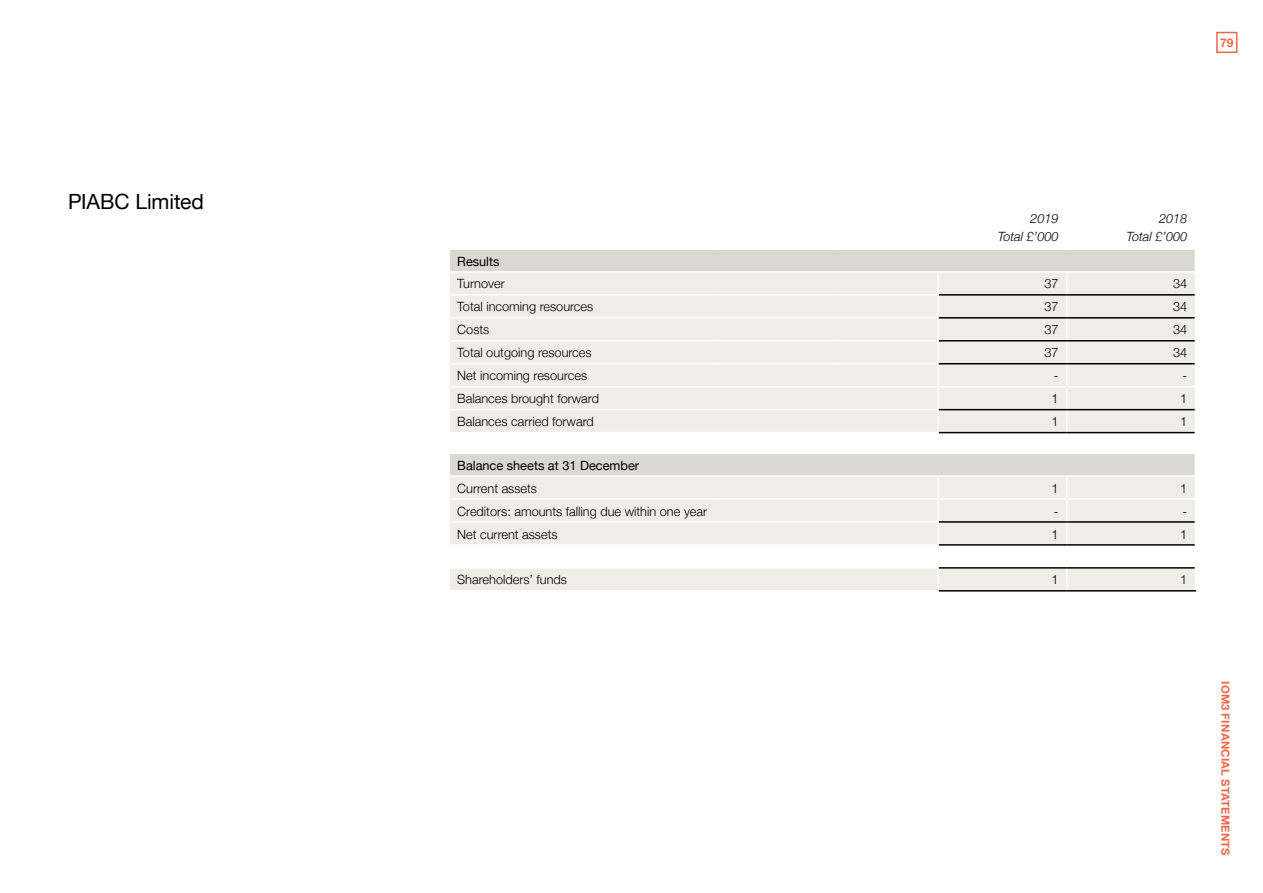
<style>
.page{position:relative;width:1263px;height:893px;background:#fff}
.page>*{position:absolute;margin:0;border:0;box-sizing:border-box;transform-origin:0 0}
.t1{font:21px "Helvetica Neue";letter-spacing:-.005em;color:#000}
.t2{font:300 12.75px "Helvetica Neue";color:#000}
.t3{font:12.75px "Helvetica Neue";color:#000}
.t4{font:italic 300 12.75px/18px "Helvetica Neue";color:#000;text-align:right}
.t5{font:700 12px "Helvetica Neue";color:#ed6849}
.t6{font:700 11.25px "Helvetica Neue";letter-spacing:.02em;color:#ed6849}
</style>
<div class="page">
<div style="left:1216px;top:32px;width:21px;height:21px;border:2px solid #ed6849"></div>
<div style="left:450px;top:250px;width:745px;height:21px;background:#dbd8d2"></div>
<div style="left:450px;top:273px;width:745px;height:317px;background:#efede7"></div>
<svg style="left:450px;top:433px;width:745px;height:134px;fill:#efede7"></svg>
<hr style="left:937px;top:273px;width:2px;height:21px;background:#fff">
<hr style="left:448px;top:294px;width:270px;height:2px;background:#fff">
<hr style="left:718px;top:294px;width:118px;height:2px;background:#fff">
<hr style="left:836px;top:294px;width:103px;height:2px;background:#fff">
<hr style="left:937px;top:296px;width:2px;height:21px;background:#fff">
<hr style="left:448px;top:317px;width:270px;height:2px;background:#fff">
<hr style="left:718px;top:317px;width:118px;height:2px;background:#fff">
<hr style="left:836px;top:317px;width:103px;height:2px;background:#fff">
<hr style="left:937px;top:319px;width:2px;height:21px;background:#fff">
<hr style="left:448px;top:340px;width:270px;height:1px;background:#fff">
<hr style="left:718px;top:340px;width:118px;height:1px;background:#fff">
<hr style="left:836px;top:340px;width:103px;height:1px;background:#fff">
<hr style="left:937px;top:341px;width:2px;height:22px;background:#fff">
<hr style="left:448px;top:363px;width:270px;height:1px;background:#fff">
<hr style="left:718px;top:363px;width:118px;height:1px;background:#fff">
<hr style="left:836px;top:363px;width:103px;height:1px;background:#fff">
<hr style="left:937px;top:364px;width:2px;height:22px;background:#fff">
<hr style="left:448px;top:386px;width:270px;height:1px;background:#fff">
<hr style="left:718px;top:386px;width:118px;height:1px;background:#fff">
<hr style="left:836px;top:386px;width:102px;height:1px;background:#fff">
<hr style="left:938px;top:386px;width:129px;height:1px;background:#fff">
<hr style="left:937px;top:387px;width:2px;height:22px;background:#fff">
<hr style="left:1067px;top:386px;width:129px;height:1px;background:#fff">
<hr style="left:448px;top:409px;width:270px;height:1px;background:#fff">
<hr style="left:718px;top:409px;width:118px;height:1px;background:#fff">
<hr style="left:836px;top:409px;width:103px;height:1px;background:#fff">
<hr style="left:937px;top:410px;width:2px;height:22px;background:#fff">
<svg style="left:1066px;top:273px;width:1px;height:159px"></svg>
<hr style="left:448px;top:432px;width:270px;height:1px;background:#fff">
<hr style="left:718px;top:432px;width:118px;height:1px;background:#fff">
<hr style="left:836px;top:432px;width:103px;height:1px;background:#fff">
<hr style="left:448px;top:452px;width:270px;height:2px;background:#fff">
<hr style="left:718px;top:452px;width:118px;height:2px;background:#fff">
<hr style="left:836px;top:452px;width:102px;height:2px;background:#fff">
<hr style="left:938px;top:452px;width:129px;height:2px;background:#fff">
<hr style="left:1067px;top:452px;width:129px;height:2px;background:#fff">
<hr style="left:448px;top:475px;width:270px;height:2px;background:#fff">
<hr style="left:718px;top:475px;width:118px;height:2px;background:#fff">
<hr style="left:836px;top:475px;width:102px;height:2px;background:#fff">
<hr style="left:938px;top:475px;width:129px;height:2px;background:#fff">
<hr style="left:937px;top:477px;width:2px;height:21px;background:#fff">
<hr style="left:1067px;top:475px;width:129px;height:2px;background:#fff">
<hr style="left:448px;top:498px;width:270px;height:2px;background:#fff">
<hr style="left:718px;top:498px;width:118px;height:2px;background:#fff">
<hr style="left:836px;top:498px;width:102px;height:2px;background:#fff">
<hr style="left:938px;top:498px;width:129px;height:2px;background:#fff">
<hr style="left:937px;top:500px;width:2px;height:21px;background:#fff">
<hr style="left:1067px;top:498px;width:129px;height:2px;background:#fff">
<hr style="left:448px;top:521px;width:270px;height:2px;background:#fff">
<hr style="left:718px;top:521px;width:118px;height:2px;background:#fff">
<hr style="left:836px;top:521px;width:103px;height:2px;background:#fff">
<hr style="left:937px;top:523px;width:2px;height:21px;background:#fff">
<hr style="left:448px;top:544px;width:270px;height:2px;background:#fff">
<hr style="left:718px;top:544px;width:118px;height:2px;background:#fff">
<hr style="left:836px;top:544px;width:103px;height:2px;background:#fff">
<hr style="left:937px;top:546px;width:2px;height:21px;background:#fff">
<hr style="left:448px;top:567px;width:270px;height:2px;background:#fff">
<hr style="left:718px;top:567px;width:118px;height:2px;background:#fff">
<hr style="left:836px;top:567px;width:103px;height:2px;background:#fff">
<hr style="left:937px;top:569px;width:2px;height:21px;background:#fff">
<svg style="left:1066px;top:477px;width:1px;height:113px"></svg>
<hr style="left:939px;top:294px;width:128px;height:2px;background:#000">
<hr style="left:1067px;top:294px;width:128px;height:2px;background:#000">
<hr style="left:939px;top:340px;width:128px;height:1px;background:#000">
<hr style="left:1067px;top:340px;width:128px;height:1px;background:#000">
<hr style="left:939px;top:363px;width:128px;height:1px;background:#000">
<hr style="left:1067px;top:363px;width:128px;height:1px;background:#000">
<hr style="left:939px;top:409px;width:128px;height:1px;background:#000">
<hr style="left:1067px;top:409px;width:128px;height:1px;background:#000">
<hr style="left:939px;top:521px;width:128px;height:2px;background:#000">
<hr style="left:1067px;top:521px;width:128px;height:2px;background:#000">
<hr style="left:939px;top:544px;width:128px;height:2px;background:#000">
<hr style="left:1067px;top:544px;width:128px;height:2px;background:#000">
<hr style="left:939px;top:567px;width:128px;height:2px;background:#000">
<hr style="left:1067px;top:567px;width:128px;height:2px;background:#000">
<hr style="left:939px;top:590px;width:128px;height:2px;background:#000">
<hr style="left:1067px;top:590px;width:129px;height:2px;background:#000">
<hr style="left:939px;top:432px;width:128px;height:1px;background:#000">
<hr style="left:1067px;top:432px;width:128px;height:1px;background:#000">
<hr style="left:939px;top:317px;width:128px;height:2px;background:#000">
<hr style="left:1067px;top:317px;width:128px;height:2px;background:#000">
<h1 class="t1" style="left:68px;top:186px;width:138px">PIABC Limited</h1>
<p class="t5" style="left:1220px;top:33px;width:15px">79</p>
<p class="t4" style="left:998px;top:208px;width:62px">2019<br>Total £’000</p>
<p class="t4" style="left:1126px;top:208px;width:62px">2018<br>Total £’000</p>
<p class="t3" style="left:457px;top:252px;width:44px">Results</p>
<p class="t2" style="left:457px;top:274px;width:49px">Turnover</p>
<p class="t2" style="left:1044px;top:274px;width:16px">37</p>
<p class="t2" style="left:1173px;top:274px;width:16px">34</p>
<p class="t2" style="left:457px;top:297px;width:138px">Total incoming resources</p>
<p class="t2" style="left:1044px;top:297px;width:16px">37</p>
<p class="t2" style="left:1173px;top:297px;width:16px">34</p>
<p class="t2" style="left:457px;top:320px;width:34px">Costs</p>
<p class="t2" style="left:1044px;top:320px;width:16px">37</p>
<p class="t2" style="left:1173px;top:320px;width:16px">34</p>
<p class="t2" style="left:457px;top:343px;width:136px">Total outgoing resources</p>
<p class="t2" style="left:1044px;top:343px;width:16px">37</p>
<p class="t2" style="left:1173px;top:343px;width:16px">34</p>
<p class="t2" style="left:457px;top:365px;width:131px">Net incoming resources</p>
<p class="t2" style="left:1054px;top:365px;width:6px">-</p>
<p class="t2" style="left:1183px;top:365px;width:6px">-</p>
<p class="t2" style="left:457px;top:388px;width:143px">Balances brought forward</p>
<p class="t2" style="left:1051px;top:388px;width:9px">1</p>
<p class="t2" style="left:1180px;top:388px;width:9px">1</p>
<p class="t2" style="left:457px;top:411px;width:138px">Balances carried forward</p>
<p class="t2" style="left:1051px;top:411px;width:9px">1</p>
<p class="t2" style="left:1180px;top:411px;width:9px">1</p>
<p class="t3" style="left:457px;top:456px;width:183px">Balance sheets at 31 December</p>
<p class="t2" style="left:457px;top:478px;width:81px">Current assets</p>
<p class="t2" style="left:1051px;top:478px;width:9px">1</p>
<p class="t2" style="left:1180px;top:478px;width:9px">1</p>
<p class="t2" style="left:457px;top:501px;width:251px">Creditors: amounts falling due within one year</p>
<p class="t2" style="left:1054px;top:501px;width:6px">-</p>
<p class="t2" style="left:1183px;top:501px;width:6px">-</p>
<p class="t2" style="left:457px;top:524px;width:102px">Net current assets</p>
<p class="t2" style="left:1051px;top:524px;width:9px">1</p>
<p class="t2" style="left:1180px;top:524px;width:9px">1</p>
<p class="t2" style="left:457px;top:570px;width:111px">Shareholders’ funds</p>
<p class="t2" style="left:1051px;top:570px;width:9px">1</p>
<p class="t2" style="left:1180px;top:570px;width:9px">1</p>
<p class="t6" style="left:1234px;top:681px;width:176px;rotate:90deg">IOM3 FINANCIAL STATEMENTS</p>
</div>
